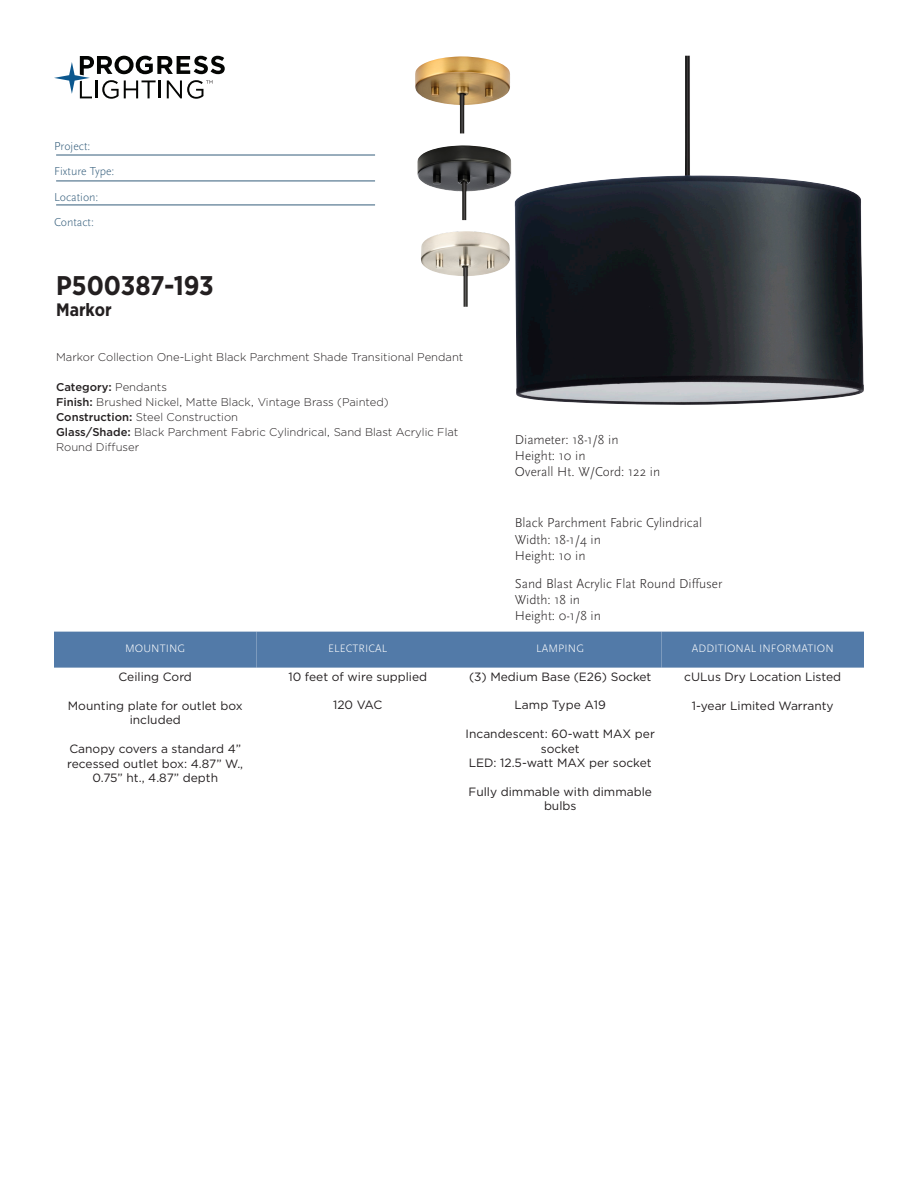
<style>
.page{position:relative;width:918px;height:1188px;background:#fff}
.page>*{position:absolute;margin:0;border:0;box-sizing:border-box;transform-origin:0 0}
.SKU{font:700 27px "Gotham Narrow";color:#231f20}
.Heading{font:700 18px "Gotham Narrow";color:#231f20}
.t1{font:300 13.5px "Scala Sans Pro";color:#231f20}
.Information{font:12px/14.4px "Gotham";color:#231f20;text-align:center}
.t2{font:300 12px "Scala Sans Pro";color:#345d7b}
.Description_body{font:300 11.25px/15px "Gotham";color:#231f20}
.Information-Heading{font:300 11.25px "Scala Sans Pro";letter-spacing:.01em;color:#fff}
.Description_body-2{font:500 11.25px "Gotham";color:#231f20}
.s1{font-weight:300}
.s2{font-weight:500}
</style>
<div class="page">
<svg style="left:54px;top:56px;width:171px;height:43px"></svg>
<hr style="left:56px;top:155px;width:319px;height:1px;background:#345d7b">
<hr style="left:56px;top:181px;width:319px;height:1px;background:#345d7b">
<hr style="left:56px;top:205px;width:319px;height:1px;background:#345d7b">
<img style="left:515px;top:56px;width:349px;height:349px">
<div style="left:54px;top:632px;width:202px;height:36px;background:#527aa8"></div>
<div style="left:256px;top:632px;width:203px;height:36px;background:#527aa8"></div>
<div style="left:459px;top:632px;width:203px;height:36px;background:#527aa8"></div>
<div style="left:662px;top:632px;width:202px;height:36px;background:#527aa8"></div>
<img style="left:415px;top:56px;width:95px;height:77px">
<img style="left:417px;top:145px;width:95px;height:75px">
<img style="left:421px;top:231px;width:89px;height:76px">
<p class="t2" style="left:54px;top:139px;width:38px">Project:</p>
<p class="t2" style="left:54px;top:165px;width:62px">Fixture Type:</p>
<p class="t2" style="left:54px;top:190px;width:46px">Location:</p>
<p class="t2" style="left:54px;top:216px;width:42px">Contact:</p>
<p class="SKU" style="left:56px;top:269px;width:159px">P500387-193</p>
<p class="Heading" style="left:56px;top:299px;width:57px">Markor</p>
<p class="Description_body" style="left:56px;top:350px;width:409px">Markor Collection One-Light Black Parchment Shade Transitional Pendant</p>
<p class="Description_body-2" style="left:56px;top:380px;width:112px">Category: <span class="s1">Pendants</span></p>
<p class="Description_body" style="left:56px;top:395px;width:334px"><span class="s2">Finish:</span> Brushed Nickel, Matte Black, Vintage Brass (Painted)</p>
<p class="Description_body" style="left:56px;top:410px;width:183px"><span class="s2">Construction:</span> Steel Construction</p>
<p class="Description_body" style="left:56px;top:425px;width:404px"><span class="s2">Glass/Shade:</span> Black Parchment Fabric Cylindrical, Sand Blast Acrylic Flat<br>Round Diffuser</p>
<p class="t1" style="left:515px;top:432px;width:105px">Diameter: 18-1/8 in</p>
<p class="t1" style="left:515px;top:448px;width:72px">Height: 10 in</p>
<p class="t1" style="left:515px;top:464px;width:147px">Overall Ht. W/Cord: 122 in</p>
<p class="t1" style="left:515px;top:515px;width:189px">Black Parchment Fabric Cylindrical</p>
<p class="t1" style="left:515px;top:531px;width:88px">Width: 18-1/4 in</p>
<p class="t1" style="left:515px;top:548px;width:72px">Height: 10 in</p>
<p class="t1" style="left:515px;top:576px;width:209px">Sand Blast Acrylic Flat Round Diffuser</p>
<p class="t1" style="left:515px;top:592px;width:67px">Width: 18 in</p>
<p class="t1" style="left:515px;top:608px;width:88px">Height: 0-1/8 in</p>
<p class="Information-Heading" style="left:125px;top:642px;width:62px">MOUNTING</p>
<p class="Information" style="left:119px;top:670px;width:75px">Ceiling Cord</p>
<p class="Information" style="left:68px;top:698px;width:176px">Mounting plate for outlet box included</p>
<p class="Information" style="left:67px;top:742px;width:178px">Canopy covers a standard 4” recessed outlet box: 4.87” W.,<br>0.75” ht., 4.87” depth</p>
<p class="Information-Heading" style="left:328px;top:642px;width:61px">ELECTRICAL</p>
<p class="Information" style="left:288px;top:669px;width:140px">10 feet of wire supplied</p>
<p class="Information" style="left:333px;top:698px;width:51px">120 VAC</p>
<p class="Information-Heading" style="left:536px;top:642px;width:49px">LAMPING</p>
<p class="Information" style="left:469px;top:669px;width:184px">(3) Medium Base (E26) Socket</p>
<p class="Information" style="left:515px;top:698px;width:93px">Lamp Type A19</p>
<p class="Information" style="left:466px;top:727px;width:191px">Incandescent: 60-watt MAX per socket</p>
<p class="Information" style="left:469px;top:755px;width:185px">LED: 12.5-watt MAX per socket</p>
<p class="Information" style="left:469px;top:784px;width:185px">Fully dimmable with dimmable bulbs</p>
<p class="Information-Heading" style="left:692px;top:642px;width:143px">ADDITIONAL INFORMATION</p>
<p class="Information" style="left:684px;top:670px;width:159px">cULus Dry Location Listed</p>
<p class="Information" style="left:692px;top:698px;width:143px">1-year Limited Warranty</p>
</div>
